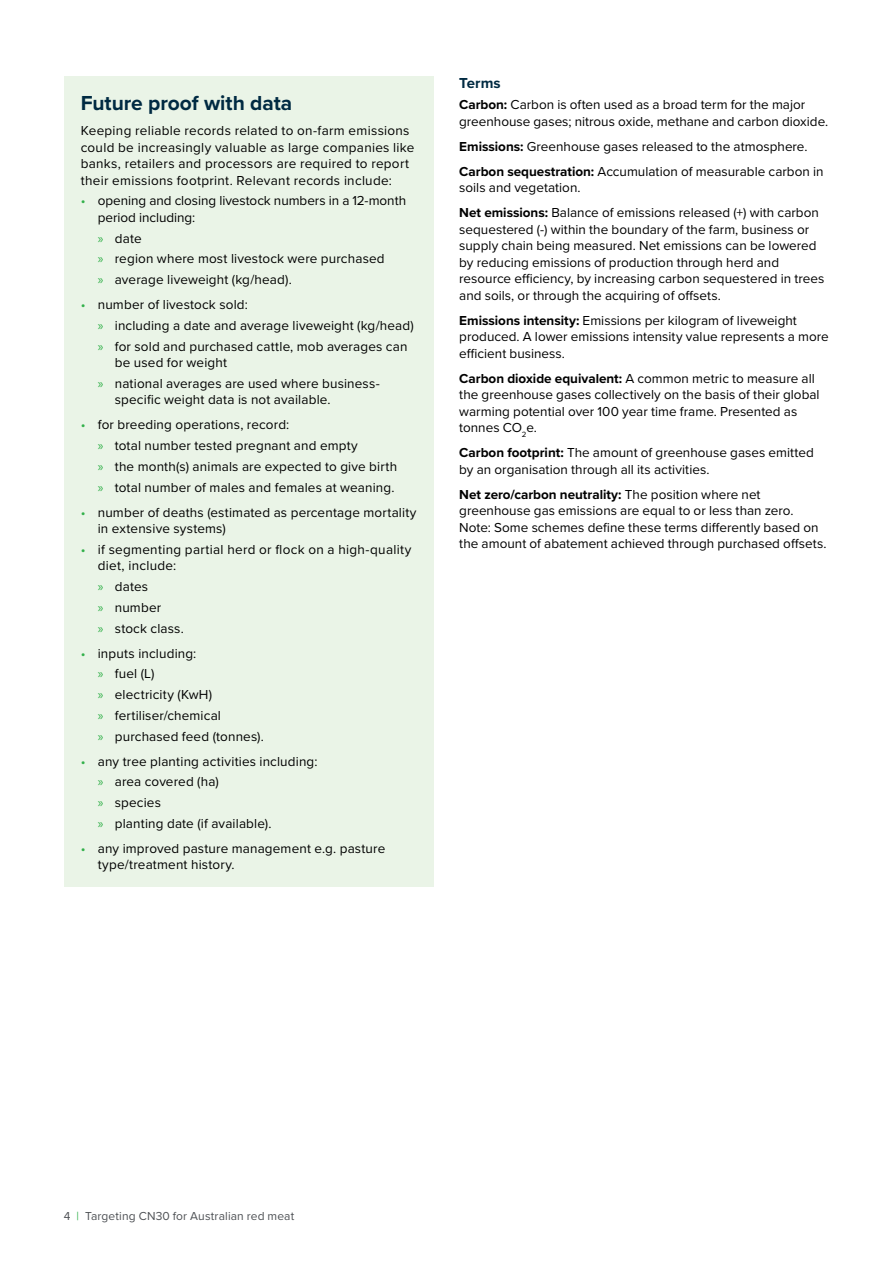
<style>
.page{position:relative;width:893px;height:1263px;background:#fff}
.page>*{position:absolute;margin:0;border:0;box-sizing:border-box;transform-origin:0 0}
.t1{font:700 21px "Proxima Nova";letter-spacing:-.005em;color:#002a42}
.t2{font:700 15px "Proxima Nova";color:#002a42}
.t3{font:13.5px/16.5px "Proxima Nova";letter-spacing:.005em;color:#000}
.t4{font:12px "Proxima Nova";letter-spacing:.01em;color:#4d5054}
.s1{color:#32b04a}
.s2{font-family:"Myriad Pro";color:#32b04a}
.s3{font-weight:700}
</style>
<div class="page">
<div style="left:64px;top:77px;width:370px;height:809px;background:#eaf4e7"></div>
<h1 class="t1" style="left:81px;top:87px;width:213px">Future proof with data</h1>
<p class="t3" style="left:81px;top:122px;width:335px">Keeping reliable records related to on-farm emissions could be increasingly valuable as large companies like banks, retailers and processors are required to report their emissions footprint. Relevant records include:</p>
<p class="t3" style="left:98px;top:192px;width:310px;text-indent:-17px"><span class="s1">•</span> opening and closing livestock numbers in a 12-month period including:</p>
<p class="t3" style="left:98px;top:227px;width:288px;line-height:20.7px"><span class="s2">»</span> date<br><span class="s2">»</span> region where most livestock were purchased <span class="s2">»</span> average liveweight (kg/head).</p>
<p class="t3" style="left:98px;top:294px;width:318px;line-height:20.7px;text-indent:-17px"><span class="s1">•</span> number of livestock sold:<br><span class="s2">»</span> including a date and average liveweight (kg/head) <span class="s2">»</span> for sold and purchased cattle, mob averages can</p>
<p class="t3" style="left:98px;top:352px;width:283px;line-height:20.7px;text-indent:17px">be used for weight<br><span class="s2">»</span> national averages are used where business-</p>
<p class="t3" style="left:115px;top:391px;width:217px">specific weight data is not available.</p>
<p class="t3" style="left:98px;top:414px;width:301px;line-height:20.7px;text-indent:-17px"><span class="s1">•</span> for breeding operations, record:<br><span class="s2">»</span> total number tested pregnant and empty<br><span class="s2">»</span> the month(s) animals are expected to give birth <span class="s2">»</span> total number of males and females at weaning.</p>
<p class="t3" style="left:98px;top:503px;width:320px;text-indent:-17px"><span class="s1">•</span> number of deaths (estimated as percentage mortality in extensive systems)</p>
<p class="t3" style="left:98px;top:541px;width:315px;text-indent:-17px"><span class="s1">•</span> if segmenting partial herd or flock on a high-quality diet, include:</p>
<p class="t3" style="left:98px;top:576px;width:88px;line-height:20.7px"><span class="s2">»</span> dates<br><span class="s2">»</span> number<br><span class="s2">»</span> stock class.</p>
<p class="t3" style="left:98px;top:642px;width:167px;line-height:20.7px;text-indent:-17px"><span class="s1">•</span> inputs including:<br><span class="s2">»</span> fuel (L)<br><span class="s2">»</span> electricity (KwH)<br><span class="s2">»</span> fertiliser/chemical<br><span class="s2">»</span> purchased feed (tonnes).</p>
<p class="t3" style="left:98px;top:750px;width:221px;line-height:20.7px;text-indent:-17px"><span class="s1">•</span> any tree planting activities including: <span class="s2">»</span> area covered (ha)<br><span class="s2">»</span> species<br><span class="s2">»</span> planting date (if available).</p>
<p class="t3" style="left:98px;top:840px;width:289px;text-indent:-17px"><span class="s1">•</span> any improved pasture management e.g. pasture type/treatment history.</p>
<p class="t2" style="left:459px;top:72px;width:43px">Terms</p>
<p class="t3" style="left:459px;top:96px;width:370px"><span class="s3">Carbon:</span> Carbon is often used as a broad term for the major greenhouse gases; nitrous oxide, methane and carbon dioxide.</p>
<p class="t3" style="left:459px;top:133px;width:366px;line-height:25px"><span class="s3">Emissions:</span> Greenhouse gases released to the atmosphere.<br><span class="s3">Carbon sequestration:</span> Accumulation of measurable carbon in</p>
<p class="t3" style="left:459px;top:175px;width:361px;line-height:25px">soils and vegetation.<br><span class="s3">Net emissions:</span> Balance of emissions released (+) with carbon</p>
<p class="t3" style="left:459px;top:220px;width:367px">sequestered (-) within the boundary of the farm, business or supply chain being measured. Net emissions can be lowered by reducing emissions of production through herd and resource efficiency, by increasing carbon sequestered in trees and soils, or through the acquiring of offsets.</p>
<p class="t3" style="left:459px;top:311px;width:371px"><span class="s3">Emissions intensity:</span> Emissions per kilogram of liveweight produced. A lower emissions intensity value represents a more efficient business.</p>
<p class="t3" style="left:459px;top:369px;width:362px"><span class="s3">Carbon dioxide equivalent:</span> A common metric to measure all the greenhouse gases collectively on the basis of their global warming potential over 100 year time frame. Presented as tonnes CO<sub>2</sub>e.</p>
<p class="t3" style="left:459px;top:444px;width:356px"><span class="s3">Carbon footprint:</span> The amount of greenhouse gases emitted by an organisation through all its activities.</p>
<p class="t3" style="left:459px;top:485px;width:369px"><span class="s3">Net zero/carbon neutrality:</span> The position where net greenhouse gas emissions are equal to or less than zero.<br>Note: Some schemes define these terms differently based on the amount of abatement achieved through purchased offsets.</p>
<p class="t4" style="left:64px;top:1207px;width:232px">4 <span class="s1">|</span> Targeting CN30 for Australian red meat</p>
</div>
